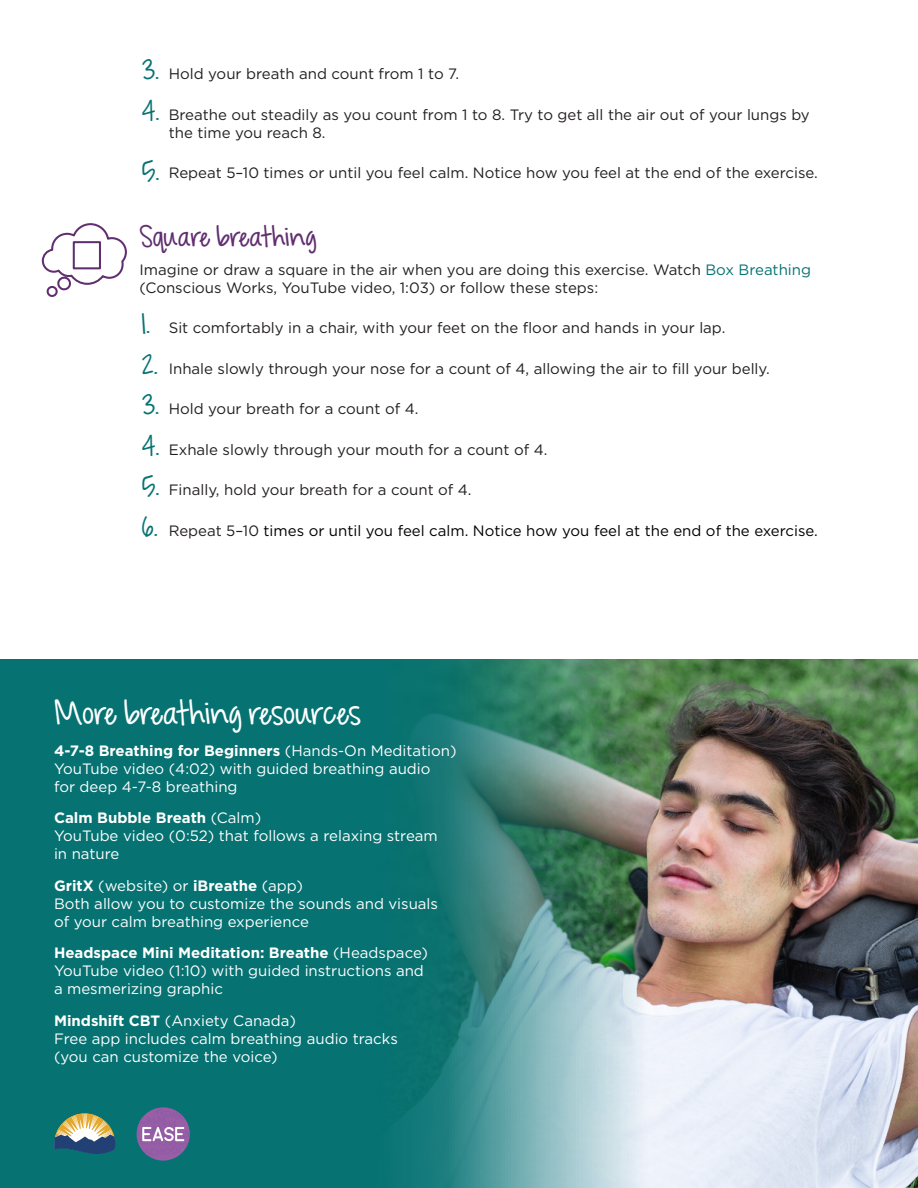
<style>
.page{position:relative;width:918px;height:1188px;background:#fff}
.page>*{position:absolute;margin:0;border:0;box-sizing:border-box;transform-origin:0 0}
.t1{font:30px "KG Feeling 22";color:#fff}
.t2{font:25.5px "KG Feeling 22";color:#612e70}
.t3{font:15px/18px "Gotham";color:#231f20}
.t4{font:15px/18px "Gotham";color:#fff}
.t5{font:15px "Gotham";color:#000}
.s1{font-family:"KG Feeling 22";font-size:24px;color:#067272}
.s2{color:#067272}
.s3{color:#231f20}
.s4{font-weight:700}
</style>
<div class="page">
<div style="left:0;top:660px;width:918px;height:528px;background:#067272"></div>
<img style="left:405px;top:660px;width:513px;height:528px">
<svg style="left:54px;top:1113px;width:61px;height:41px"></svg>
<svg style="left:137px;top:1107px;width:53px;height:54px"></svg>
<svg style="left:137px;top:1107px;width:53px;height:49px"></svg>
<svg style="left:41px;top:223px;width:86px;height:74px"></svg>
<div style="left:73px;top:241px;width:28px;height:28px;border:2px solid #612e70"></div>
<p class="t3" style="left:142px;top:65px;width:319px"><span class="s1">3.</span> Hold your breath and count from 1 to 7.</p>
<p class="t3" style="left:169px;top:105px;width:643px;text-indent:-27px"><span class="s1">4.</span> Breathe out steadily as you count from 1 to 8. Try to get all the air out of your lungs by the time you reach 8.</p>
<p class="t3" style="left:142px;top:164px;width:678px"><span class="s1">5.</span> Repeat 5–10 times or until you feel calm. Notice how you feel at the end of the exercise.</p>
<h2 class="t2" style="left:139px;top:219px;width:179px">Square breathing</h2>
<p class="t3" style="left:139px;top:260px;width:673px">Imagine or draw a square in the air when you are doing this exercise. Watch <span class="s2">Box Breathing </span>(Conscious Works, YouTube video, 1:03) or follow these steps:</p>
<p class="t3" style="left:142px;top:319px;width:585px"><span class="s1">1.</span> Sit comfortably in a chair, with your feet on the floor and hands in your lap.</p>
<p class="t3" style="left:142px;top:359px;width:630px"><span class="s1">2.</span> Inhale slowly through your nose for a count of 4, allowing the air to fill your belly.</p>
<p class="t3" style="left:142px;top:400px;width:278px"><span class="s1">3.</span> Hold your breath for a count of 4.</p>
<p class="t3" style="left:142px;top:440px;width:407px"><span class="s1">4.</span> Exhale slowly through your mouth for a count of 4.</p>
<p class="t3" style="left:142px;top:481px;width:331px"><span class="s1">5.</span> Finally, hold your breath for a count of 4.</p>
<p class="t5" style="left:142px;top:521px;width:678px"><span class="s1">6.</span> <span class="s3">Repeat 5–10</span> times or until you feel calm. Notice how you feel at the end of the exercise.</p>
<h1 class="t1" style="left:54px;top:692px;width:308px">More breathing resources</h1>
<p class="t4" style="left:54px;top:741px;width:404px"><span class="s4">4-7-8 Breathing for Beginners</span> (Hands-On Meditation)<br>YouTube video (4:02) with guided breathing audio<br>for deep 4-7-8 breathing</p>
<p class="t4" style="left:54px;top:809px;width:385px"><span class="s4">Calm Bubble Breath</span> (Calm)<br>YouTube video (0:52) that follows a relaxing stream in nature</p>
<p class="t4" style="left:54px;top:876px;width:386px"><span class="s4">GritX</span> (website) or <span class="s4">iBreathe</span> (app)<br>Both allow you to customize the sounds and visuals of your calm breathing experience</p>
<p class="t4" style="left:54px;top:944px;width:375px"><span class="s4">Headspace Mini Meditation: Breathe</span> (Headspace)<br>YouTube video (1:10) with guided instructions and a mesmerizing graphic</p>
<p class="t4" style="left:54px;top:1011px;width:345px"><span class="s4">Mindshift CBT</span> (Anxiety Canada)<br>Free app includes calm breathing audio tracks (you can customize the voice)</p>
</div>
